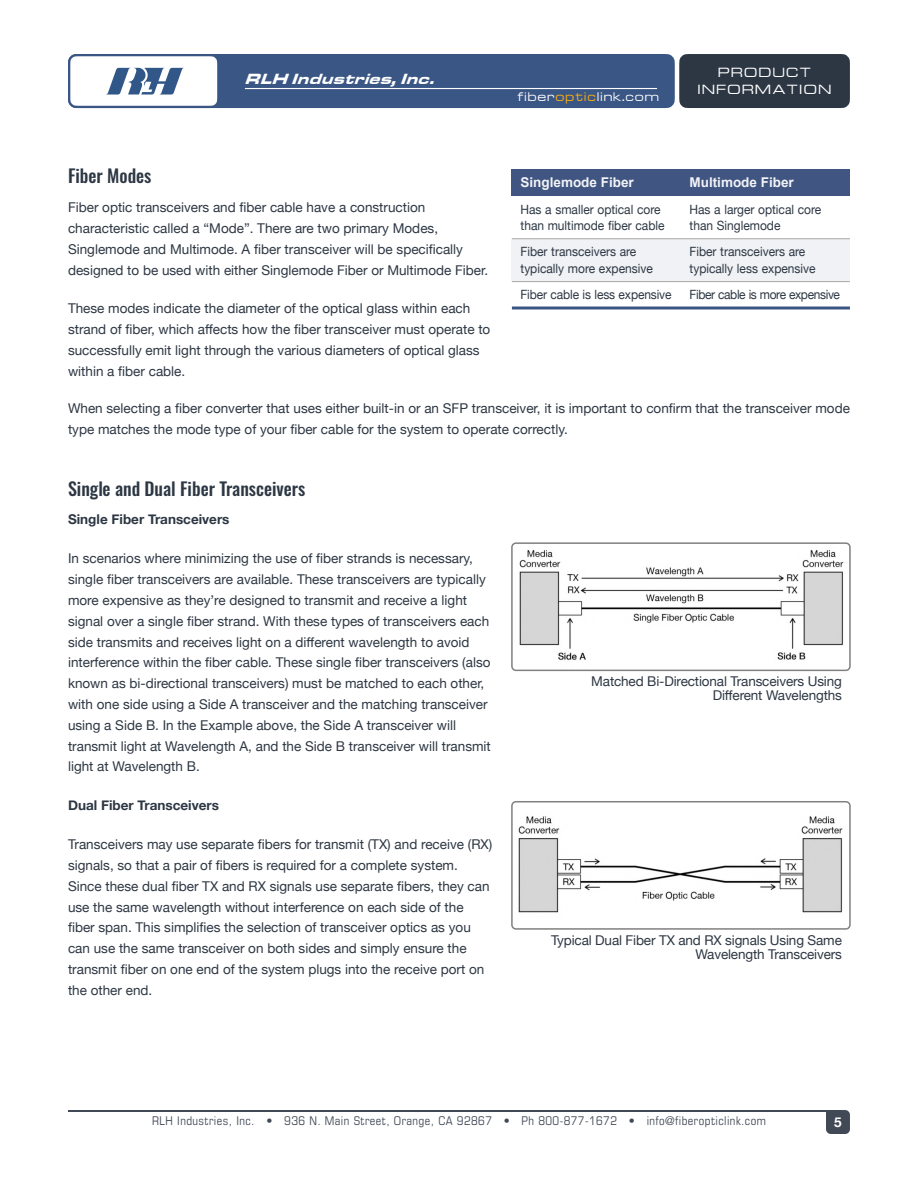
<style>
.page{position:relative;width:918px;height:1188px;background:#fff}
.page>*{position:absolute;margin:0;border:0;box-sizing:border-box;transform-origin:0 0}
.t1{font:500 18px "Oswald";color:#2d3743}
.t2{font:italic 15.3px "Eurostile T Blac Exte";color:#fff}
.t3{font:13.5px/20.9px "Helvetica Neue";color:#2d3743}
.t4{font:700 13.5px "Helvetica Neue";color:#2d3743}
.t5{font:700 13.5px "Arial";color:#f2f3f7}
.t6{font:700 13.5px "Helvetica Neue";color:#fff}
.t7{font:12.75px/16.5px "Helvetica Neue";color:#2d3743;scale:.94 1}
.t8{font:12.75px "Helvetica Neue";letter-spacing:-.03em;color:#2d3743;scale:.94 1}
.t9{font:condensed 12px "Eurostile";letter-spacing:.035em;color:#424956}
.t10{font:12px/16.5px "Euro Technic Ext";letter-spacing:.12em;color:#fff;text-align:center}
.t11{font:11.25px "Euro Technic Ext";letter-spacing:.075em;color:#fff}
.s1{color:#ffac0a}
</style>
<div class="page">
<svg style="left:68px;top:54px;width:782px;height:54px;background:#546989"></svg>
<hr style="left:245px;top:88px;width:412px;height:1px;background:#fff">
<hr style="left:68px;top:1110px;width:772px;height:2px;background:#424956">
<svg style="left:826px;top:1110px;width:24px;height:24px"></svg>
<img style="left:518px;top:816px;width:325px;height:97px">
<div style="left:511px;top:801px;width:340px;height:129px;border:2px solid #808080;border-radius:4px"></div>
<img style="left:513px;top:543px;width:337px;height:127px;border-radius:4px">
<div style="left:511px;top:542px;width:340px;height:129px;border:2px solid #808080;border-radius:4px"></div>
<div style="left:512px;top:169px;width:338px;height:27px;background:#405581"></div>
<div style="left:512px;top:239px;width:338px;height:43px;background:#f0f2f5"></div>
<hr style="left:512px;top:238px;width:338px;height:1px;background:#a6a6a6">
<hr style="left:512px;top:281px;width:338px;height:1px;background:#a6a6a6">
<hr style="left:512px;top:307px;width:338px;height:3px;background:#3a5685">
<h1 class="t1" style="left:68px;top:162px;width:85px">Fiber Modes</h1>
<p class="t2" style="left:244px;top:72px;width:197px">RLH Industries,Inc.</p>
<p class="t3" style="left:68px;top:197px;width:422px">Fiber optic transceivers and fiber cable have a construction characteristic called a “Mode”. There are two primary Modes, Singlemode and Multimode. A fiber transceiver will be specifically designed to be used with either Singlemode Fiber or Multimode Fiber.</p>
<p class="t3" style="left:68px;top:298px;width:424px">These modes indicate the diameter of the optical glass within each strand of fiber, which affects how the fiber transceiver must operate to successfully emit light through the various diameters of optical glass within a fiber cable.</p>
<p class="t11" style="left:517px;top:92px;width:143px">fiber<span class="s1">optic</span>link.com</p>
<p class="t10" style="left:698px;top:66px;width:135px">PRODUCT<br>INFORMATION</p>
<p class="t5" style="left:521px;top:177px;width:115px">Singlemode Fiber</p>
<p class="t5" style="left:690px;top:177px;width:106px">Multimode Fiber</p>
<p class="t7" style="left:521px;top:201px;width:155px">Has a smaller optical core than multimode fiber cable</p>
<p class="t7" style="left:690px;top:201px;width:142px">Has a larger optical core than Singlemode</p>
<p class="t7" style="left:521px;top:244px;width:142px">Fiber transceivers are typically more expensive</p>
<p class="t7" style="left:690px;top:244px;width:136px">Fiber transceivers are typically less expensive</p>
<p class="t7" style="left:521px;top:286px;width:162px">Fiber cable is less expensive</p>
<p class="t8" style="left:690px;top:287px;width:162px">Fiber cable is more expensive</p>
<p class="t3" style="left:68px;top:397px;width:783px">When selecting a fiber converter that uses either built-in or an SFP transceiver, it is important to confirm that the transceiver mode type matches the mode type of your fiber cable for the system to operate correctly.</p>
<h1 class="t1" style="left:68px;top:474px;width:239px">Single and Dual Fiber Transceivers</h1>
<p class="t4" style="left:68px;top:511px;width:163px">Single Fiber Transceivers</p>
<p class="t3" style="left:68px;top:548px;width:424px">In scenarios where minimizing the use of fiber strands is necessary, single fiber transceivers are available. These transceivers are typically more expensive as they’re designed to transmit and receive a light signal over a single fiber strand. With these types of transceivers each side transmits and receives light on a different wavelength to avoid interference within the fiber cable. These single fiber transceivers (also known as bi-directional transceivers) must be matched to each other, with one side using a Side A transceiver and the matching transceiver using a Side B. In the Example above, the Side A transceiver will transmit light at Wavelength A, and the Side B transceiver will transmit light at Wavelength B.</p>
<p class="t4" style="left:68px;top:797px;width:152px">Dual Fiber Transceivers</p>
<p class="t3" style="left:68px;top:834px;width:426px">Transceivers may use separate fibers for transmit (TX) and receive (RX) signals, so that a pair of fibers is required for a complete system.<br>Since these dual fiber TX and RX signals use separate fibers, they can use the same wavelength without interference on each side of the fiber span. This simplifies the selection of transceiver optics as you can use the same transceiver on both sides and simply ensure the transmit fiber on one end of the system plugs into the receive port on the other end.</p>
<p class="t3" style="left:591px;top:674px;width:252px;line-height:14px;text-align:right">Matched Bi-Directional Transceivers Using<br>Different Wavelengths</p>
<p class="t3" style="left:551px;top:933px;width:292px;line-height:14px;text-align:right">Typical Dual Fiber TX and RX signals Using Same<br>Wavelength Transceivers</p>
<p class="t9" style="left:152px;top:1117px;width:615px">RLH Industries, Inc. • 936 N. Main Street, Orange, CA 92867 • Ph 800-877-1672 • info@fiberopticlink.com</p>
<p class="t6" style="left:834px;top:1114px;width:9px">5</p>
</div>
